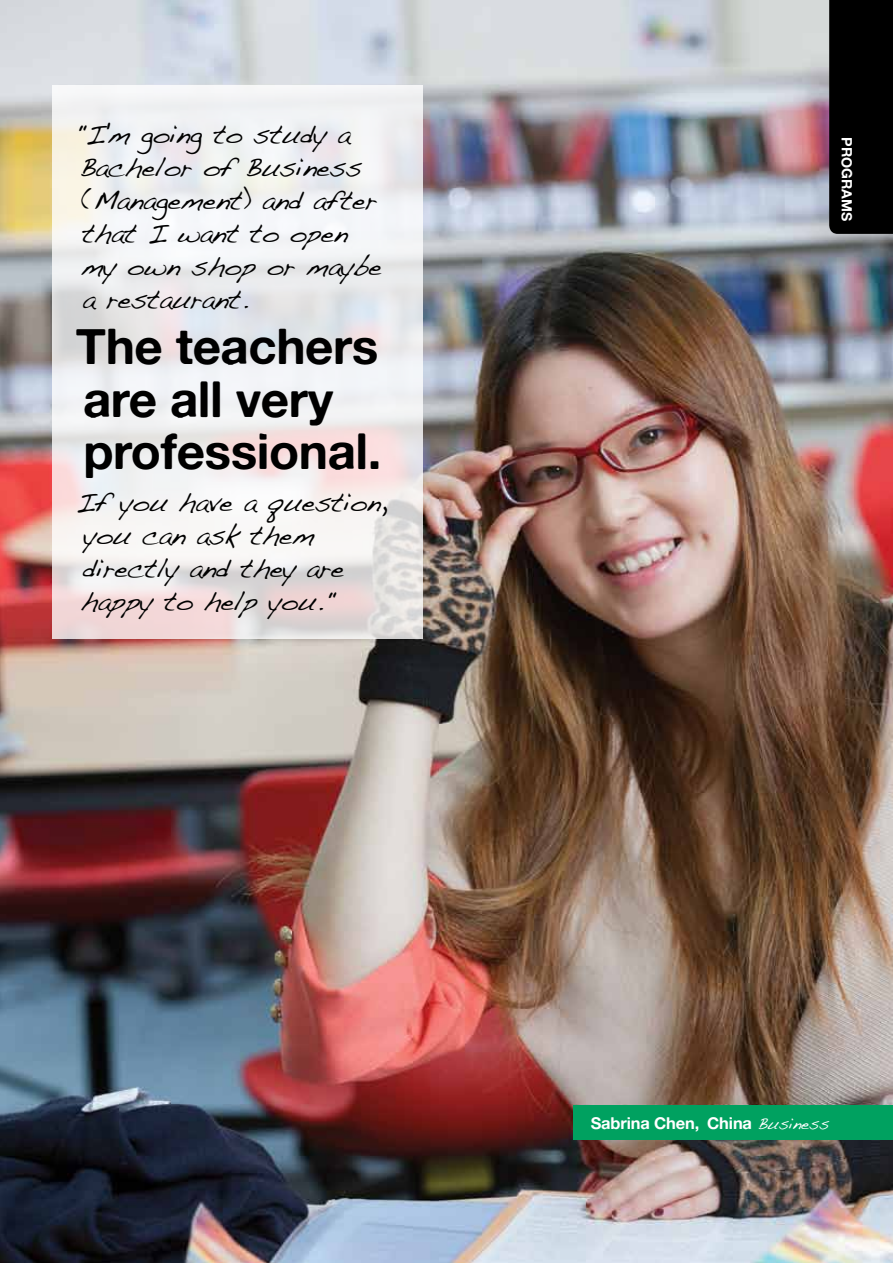
<style>
.page{position:relative;width:893px;height:1263px;background:#fff}
.page>*{position:absolute;margin:0;border:0;box-sizing:border-box;transform-origin:0 0}
.t1{font:49.5px/52.5px "Alte Haas Grotesk Bold";letter-spacing:-.01em;color:#000}
.t2{font:27px/33px "Handwriting Dakota";letter-spacing:-.01em;color:#000}
.t3{font:16.5px "Alte Haas Grotesk Bold";letter-spacing:-.01em;color:#fff}
.t4{font:14.25px "Alte Haas Grotesk Bold";color:#fff}
.s1{font-family:"Handwriting Dakota"}
</style>
<div class="page">
<img style="left:0;top:0;width:893px;height:1263px">
<svg style="left:52px;top:85px;width:370px;height:554px;fill:#f1eff0"></svg>
<div style="left:573px;top:1106px;width:320px;height:34px;background:#00a160"></div>
<div style="left:829px;top:0;width:64px;height:234px;background:#000"></div>
<p class="t2" style="left:73px;top:117px;width:310px">"I'm going to study a<br>Bachelor of Business (Management) and after that I want to open<br>my own shop or maybe a restaurant.</p>
<h1 class="t1" style="left:76px;top:319px;width:307px">The teachers are all very professional.</h1>
<p class="t2" style="left:76px;top:485px;width:313px">If you have a question, you can ask them directly and they are happy to help you."</p>
<p class="t4" style="left:856px;top:137px;width:85px;rotate:90deg">PROGRAMS</p>
<p class="t3" style="left:591px;top:1113px;width:240px">Sabrina Chen, China <span class="s1">Business</span></p>
</div>
